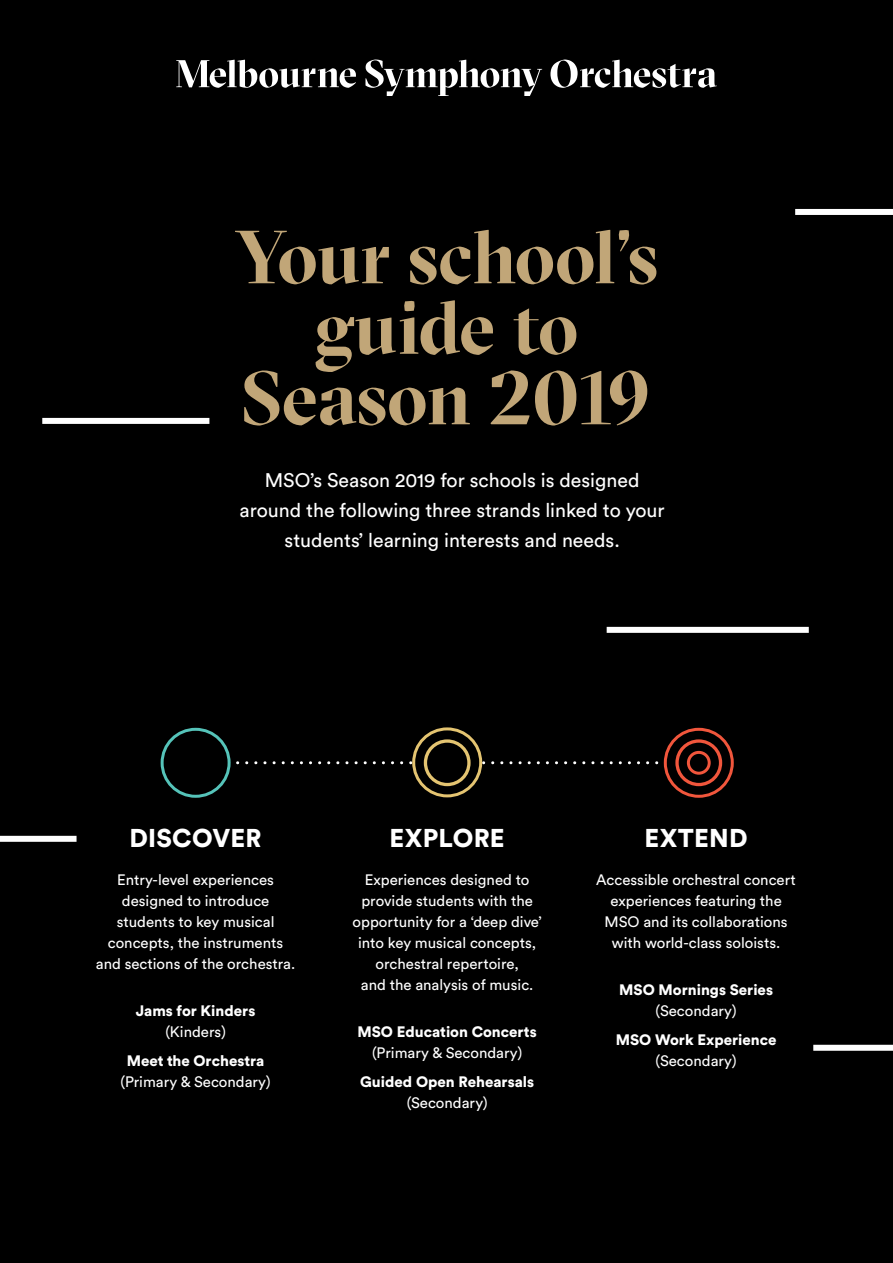
<style>
.page{position:relative;width:893px;height:1263px;background:#000}
.page>*{position:absolute;margin:0;border:0;box-sizing:border-box;transform-origin:0 0}
.t1{font:700 75px/70.5px "GT Sectra Display";letter-spacing:-.01em;color:#c1a678;text-align:center}
.t2{font:900 25.5px "Circular Pro";letter-spacing:.01em;color:#fff}
.t3{font:19.5px/30px "Circular Pro";color:#fff;text-align:center}
.t4{font:15px/21px "Circular Pro";color:#fff;text-align:center}
.t5{font:900 15px "Circular Pro";color:#fff}
</style>
<div class="page">
<svg style="left:176px;top:60px;width:541px;height:35px"></svg>
<svg style="left:236px;top:761px;width:428px;height:3px"></svg>
<div style="left:161px;top:728px;width:70px;height:70px;border:3px solid #55c3b9;border-radius:50%"></div>
<div style="left:795px;top:209px;width:98px;height:6px;background:#fff"></div>
<div style="left:42px;top:418px;width:167px;height:6px;background:#fff"></div>
<div style="left:607px;top:627px;width:202px;height:6px;background:#fff"></div>
<div style="left:0;top:836px;width:77px;height:6px;background:#fff"></div>
<div style="left:813px;top:1045px;width:80px;height:6px;background:#fff"></div>
<svg style="left:414px;top:729px;width:67px;height:67px"></svg>
<div style="left:412px;top:727px;width:70px;height:70px;border:3px solid #e4c471;border-radius:50%"></div>
<div style="left:425px;top:741px;width:44px;height:43px;background:#000;border-radius:50%"></div>
<div style="left:424px;top:739px;width:47px;height:47px;border:3px solid #e4c471;border-radius:50%"></div>
<svg style="left:665px;top:729px;width:67px;height:67px"></svg>
<div style="left:664px;top:728px;width:70px;height:70px;border:3px solid #f1563c;border-radius:50%"></div>
<svg style="left:677px;top:741px;width:43px;height:43px"></svg>
<div style="left:675px;top:739px;width:47px;height:47px;border:3px solid #f1563c;border-radius:50%"></div>
<div style="left:688px;top:752px;width:21px;height:21px;background:#000;border-radius:50%"></div>
<div style="left:687px;top:751px;width:24px;height:24px;border:3px solid #f1563c;border-radius:50%"></div>
<h1 class="t1" style="left:235px;top:220px;width:425px">Your school’s guide to<br>Season 2019</h1>
<h3 class="t3" style="left:240px;top:464px;width:427px">MSO’s Season 2019 for schools is designed around the following three strands linked to your students’ learning interests and needs.</h3>
<h2 class="t2" style="left:130px;top:820px;width:134px">DISCOVER</h2>
<p class="t4" style="left:96px;top:869px;width:201px">Entry-level experiences designed to introduce students to key musical concepts, the instruments and sections of the orchestra.</p>
<p class="t5" style="left:136px;top:1000px;width:121px">Jams for Kinders</p>
<p class="t4" style="left:165px;top:1020px;width:62px">(Kinders)</p>
<p class="t5" style="left:127px;top:1050px;width:139px">Meet the Orchestra</p>
<p class="t4" style="left:121px;top:1071px;width:152px">(Primary &amp; Secondary)</p>
<h2 class="t2" style="left:390px;top:820px;width:117px">EXPLORE</h2>
<p class="t4" style="left:352px;top:869px;width:191px">Experiences designed to provide students with the opportunity for a ‘deep dive’ into key musical concepts, orchestral repertoire,<br>and the analysis of music.</p>
<p class="t5" style="left:357px;top:1021px;width:181px">MSO Education Concerts</p>
<p class="t4" style="left:372px;top:1041px;width:152px">(Primary &amp; Secondary)</p>
<p class="t5" style="left:360px;top:1071px;width:176px">Guided Open Rehearsals</p>
<p class="t4" style="left:407px;top:1092px;width:83px">(Secondary)</p>
<h2 class="t2" style="left:645px;top:820px;width:105px">EXTEND</h2>
<p class="t4" style="left:596px;top:869px;width:201px">Accessible orchestral concert experiences featuring the<br>MSO and its collaborations with world-class soloists.</p>
<p class="t5" style="left:619px;top:979px;width:155px">MSO Mornings Series</p>
<p class="t4" style="left:656px;top:999px;width:83px">(Secondary)</p>
<p class="t5" style="left:616px;top:1029px;width:162px">MSO Work Experience</p>
<p class="t4" style="left:656px;top:1050px;width:83px">(Secondary)</p>
</div>
